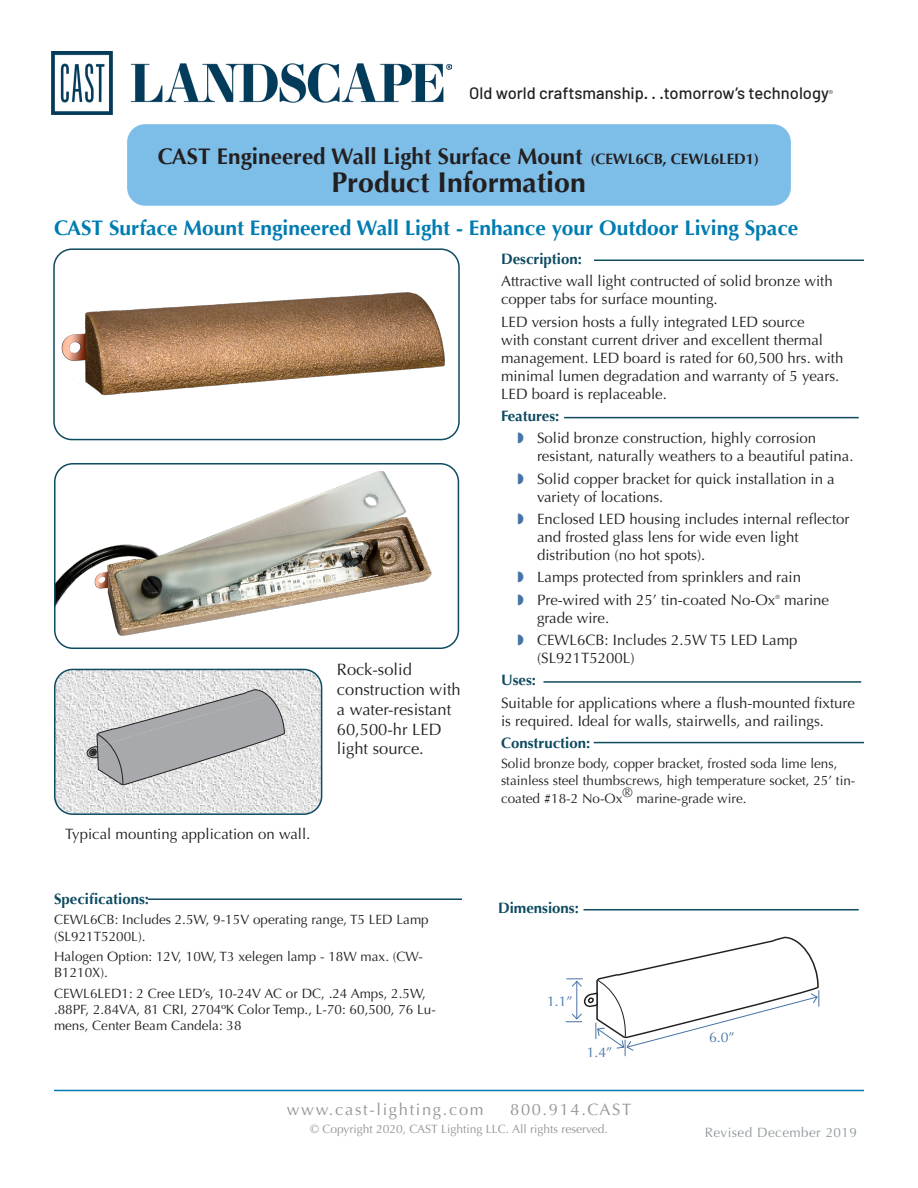
<style>
.page{position:relative;width:918px;height:1188px;background:#fff}
.page>*{position:absolute;margin:0;border:0;box-sizing:border-box;transform-origin:0 0}
.t1{font:700 28.5px "Optima";color:#231f20}
.t2{font:700 22.5px "Optima";color:#231f20}
.t3{font:700 21px "Optima";color:#007cb1}
.t4{font:16.5px/19.8px "Optima";color:#231f20}
.t5{font:500 16.5px "Barlow";color:#231f20}
.t6{font:16.5px "Optima";letter-spacing:.1em;color:#939598}
.t7{font:15px/18px "Optima";color:#231f20}
.t8{font:700 15px "Optima";color:#0e4a60}
.t9{font:13.95px "Optima";color:#4673a6}
.t10{font:13.5px/16.2px "Optima";color:#231f20}
.Fixture_Model{font:13.5px "Optima";letter-spacing:.03em;color:#8f9b9e}
.t11{font:12px "Optima";color:#939598}
.t12{font:6px "Optima";color:#231f20}
.s1{font-size:15px}
.s2{color:#4673a6}
</style>
<div class="page">
<svg style="left:566px;top:936px;width:254px;height:120px"></svg>
<img style="left:61px;top:292px;width:384px;height:104px">
<div style="left:53px;top:248px;width:407px;height:192px;border:2px solid #0e4a60;border-radius:18px"></div>
<img style="left:55px;top:464px;width:403px;height:184px">
<div style="left:54px;top:463px;width:405px;height:186px;border:2px solid #0e4a60;border-radius:18px"></div>
<hr style="left:148px;top:898px;width:314px;height:2px;background:#0e4a60">
<hr style="left:564px;top:417px;width:295px;height:1px;background:#0e4a60">
<hr style="left:594px;top:260px;width:270px;height:1px;background:#0e4a60">
<hr style="left:594px;top:742px;width:270px;height:1px;background:#0e4a60">
<hr style="left:584px;top:909px;width:275px;height:1px;background:#0e4a60">
<hr style="left:543px;top:681px;width:318px;height:2px;background:#0e4a60">
<hr style="left:54px;top:1090px;width:810px;height:1px;background:#007cb1">
<img style="left:62px;top:669px;width:260px;height:145px">
<img style="left:55px;top:673px;width:7px;height:138px">
<svg style="left:86px;top:689px;width:199px;height:96px;background:#bfbfc1"></svg>
<div style="left:54px;top:669px;width:268px;height:146px;border:2px solid #0e4a60;border-radius:18px"></div>
<img style="left:51px;top:51px;width:401px;height:63px">
<div style="left:127px;top:124px;width:664px;height:82px;background:#7dbee9;border-radius:18px"></div>
<p class="t5" style="left:469px;top:83px;width:366px">Old world craftsmanship. . .tomorrow’s technology<sup>®</sup></p>
<p class="t2" style="left:158px;top:143px;width:603px">CAST Engineered Wall Light Surface Mount <span class="s1">(CEWL6CB, CEWL6LED1)</span></p>
<p class="t1" style="left:331px;top:166px;width:256px">Product Information</p>
<p class="t3" style="left:54px;top:216px;width:746px">CAST Surface Mount Engineered Wall Light - Enhance your Outdoor Living Space</p>
<p class="t7" style="left:65px;top:825px;width:247px">Typical mounting application on wall.</p>
<p class="t4" style="left:337px;top:660px;width:125px">Rock-solid construction with a water-resistant<br>60,500-hr LED light source.</p>
<p class="t8" style="left:54px;top:890px;width:97px">Specifications:</p>
<p class="t10" style="left:54px;top:912px;width:376px">CEWL6CB: Includes 2.5W, 9-15V operating range, T5 LED Lamp (SL921T5200L).</p>
<p class="t10" style="left:54px;top:949px;width:370px">Halogen Option: 12V, 10W, T3 xelegen lamp - 18W max. (CW-<br>B1210X).</p>
<p class="t10" style="left:54px;top:985px;width:383px">CEWL6LED1: 2 Cree LED’s, 10-24V AC or DC, .24 Amps, 2.5W, .88PF, 2.84VA, 81 CRI, 2704ºK Color Temp., L-70: 60,500, 76 Lu&shy;mens, Center Beam Candela: 38</p>
<p class="t8" style="left:501px;top:250px;width:82px">Description:</p>
<p class="t7" style="left:501px;top:272px;width:333px">Attractive wall light contructed of solid bronze with copper tabs for surface mounting.</p>
<p class="t7" style="left:501px;top:313px;width:344px">LED version hosts a fully integrated LED source<br>with constant current driver and excellent thermal management. LED board is rated for 60,500 hrs. with minimal lumen degradation and warranty of 5 years.<br>LED board is replaceable.</p>
<p class="t8" style="left:501px;top:407px;width:60px">Features:</p>
<p class="t7" style="left:537px;top:429px;width:318px;text-indent:-20px"><span class="s2">◗</span> Solid bronze construction, highly corrosion resistant, naturally weathers to a beautiful patina.</p>
<p class="t7" style="left:537px;top:470px;width:299px;text-indent:-20px"><span class="s2">◗</span> Solid copper bracket for quick installation in a variety of locations.</p>
<p class="t7" style="left:537px;top:510px;width:314px;text-indent:-20px"><span class="s2">◗</span> Enclosed LED housing includes internal reflector and frosted glass lens for wide even light distribution (no hot spots).</p>
<p class="t7" style="left:518px;top:568px;width:285px"><span class="s2">◗</span> Lamps protected from sprinklers and rain</p>
<p class="t7" style="left:518px;top:591px;width:259px"><span class="s2">◗</span> Pre-wired with 25’ tin-coated No-Ox</p>
<p class="t12" style="left:775px;top:593px;width:6px">®</p>
<p class="t7" style="left:784px;top:591px;width:46px">marine</p>
<p class="t7" style="left:537px;top:609px;width:74px">grade wire.</p>
<p class="t7" style="left:537px;top:631px;width:262px;text-indent:-20px"><span class="s2">◗</span> CEWL6CB: Includes 2.5W T5 LED Lamp (SL921T5200L)</p>
<p class="t8" style="left:501px;top:671px;width:37px">Uses:</p>
<p class="t7" style="left:501px;top:694px;width:356px">Suitable for applications where a flush-mounted fixture is required. Ideal for walls, stairwells, and railings.</p>
<p class="t8" style="left:501px;top:734px;width:91px">Construction:</p>
<p class="t10" style="left:501px;top:756px;width:356px">Solid bronze body, copper bracket, frosted soda lime lens, stainless steel thumbscrews, high temperature socket, 25’ tin-</p>
<p class="t10" style="left:501px;top:790px;width:247px">coated #18-2 No-Ox® marine-grade wire.</p>
<p class="t8" style="left:498px;top:899px;width:82px">Dimensions:</p>
<p class="t9" style="left:547px;top:993px;width:27px">1.1”</p>
<p class="t9" style="left:587px;top:1044px;width:27px">1.4”</p>
<p class="t9" style="left:709px;top:1029px;width:27px">6.0”</p>
<p class="t6" style="left:287px;top:1099px;width:198px">www.cast-lighting.com</p>
<p class="t6" style="left:510px;top:1099px;width:123px">800.914.CAST</p>
<p class="t11" style="left:310px;top:1122px;width:299px">© Copyright 2020, CAST Lighting LLC. All rights reserved.</p>
<p class="Fixture_Model" style="left:705px;top:1124px;width:154px">Revised December 2019</p>
</div>
